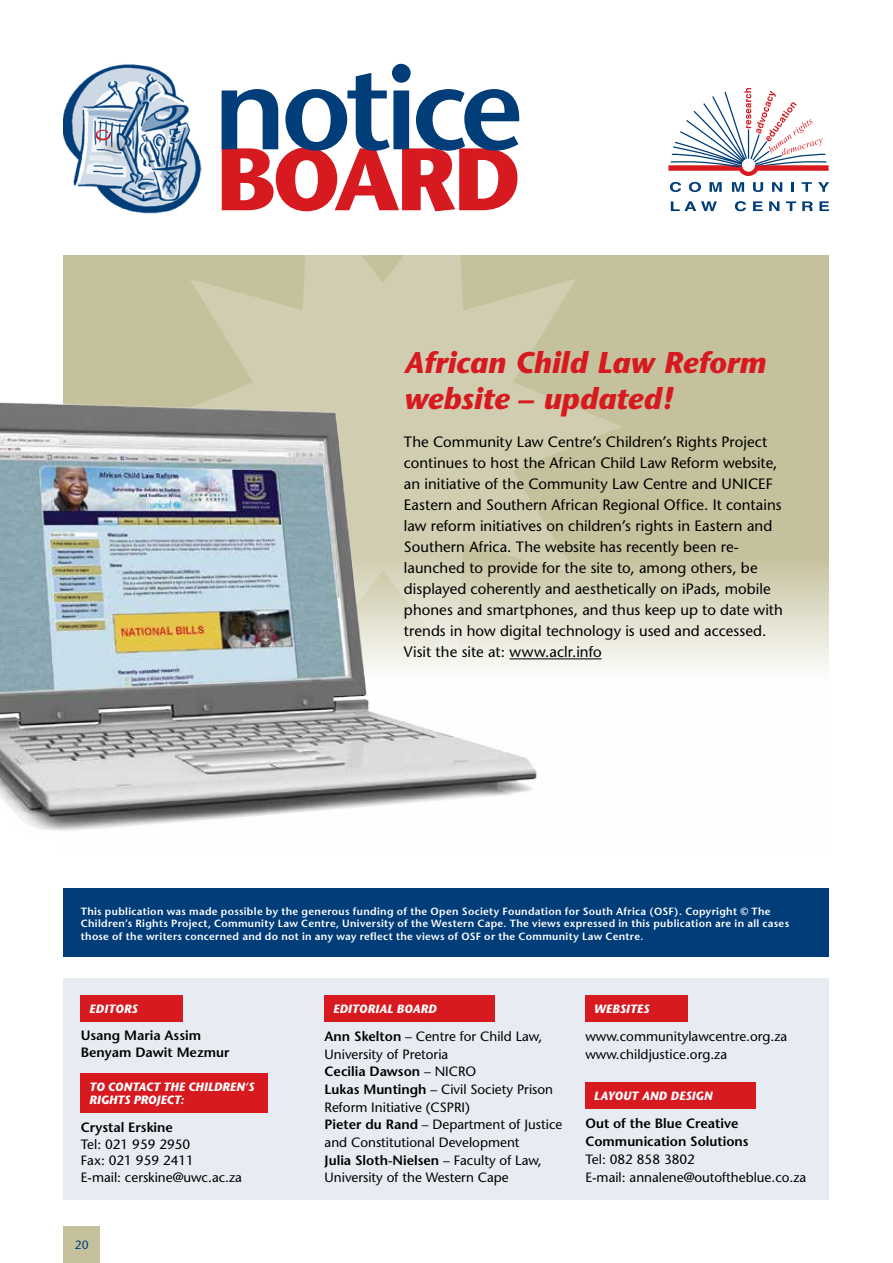
<style>
.page{position:relative;width:893px;height:1263px;background:#fff}
.page>*{position:absolute;margin:0;border:0;box-sizing:border-box;transform-origin:0 0}
.t1{font:italic 700 30px/36px "Stone Sans";color:#d71920}
.t2{font:15px/21px "Stone Sans";letter-spacing:.005em;color:#000}
.t3{font:13.5px/17.7px "Stone Sans";color:#000}
.t4{font:600 13.5px/16.8px "Stone Sans";color:#000}
.t5{font:italic 700 12px/13.5px "Stone Sans";letter-spacing:-.01em;color:#fff}
.t6{font:12px "Stone Sans";color:#003d79}
.t7{font:600 10.5px/12.6px "Stone Sans";letter-spacing:.03em;color:#fff}
.s1{font-weight:600}
</style>
<div class="page">
<div style="left:64px;top:1227px;width:36px;height:36px;background:#c5c19d"></div>
<svg style="left:64px;top:255px;width:765px;height:414px;background:#cbc8a8"></svg>
<svg style="left:144px;top:255px;width:478px;height:411px;background:#cbc7a7"></svg>
<div style="left:64px;top:978px;width:765px;height:221px;background:#e6ecf2"></div>
<svg style="left:222px;top:64px;width:298px;height:147px"></svg>
<img style="left:64px;top:64px;width:137px;height:150px">
<div style="left:98px;top:133px;width:31px;height:25px;background:#000;opacity:.75"></div>
<svg style="left:96px;top:130px;width:15px;height:10px"></svg>
<svg style="left:668px;top:88px;width:161px;height:88px"></svg>
<svg style="left:670px;top:182px;width:11px;height:10px"></svg>
<svg style="left:689px;top:182px;width:12px;height:10px"></svg>
<svg style="left:709px;top:182px;width:13px;height:10px"></svg>
<svg style="left:732px;top:182px;width:12px;height:10px"></svg>
<svg style="left:753px;top:182px;width:10px;height:10px"></svg>
<svg style="left:772px;top:182px;width:10px;height:10px"></svg>
<svg style="left:791px;top:182px;width:3px;height:10px"></svg>
<svg style="left:802px;top:182px;width:10px;height:10px"></svg>
<svg style="left:818px;top:182px;width:11px;height:10px"></svg>
<svg style="left:671px;top:201px;width:46px;height:10px"></svg>
<svg style="left:735px;top:201px;width:11px;height:10px"></svg>
<svg style="left:753px;top:201px;width:10px;height:10px"></svg>
<svg style="left:769px;top:201px;width:10px;height:10px"></svg>
<svg style="left:786px;top:201px;width:10px;height:10px"></svg>
<svg style="left:802px;top:201px;width:11px;height:10px"></svg>
<svg style="left:819px;top:201px;width:10px;height:10px"></svg>
<div style="left:81px;top:995px;width:102px;height:26px;background:#d71920"></div>
<div style="left:81px;top:1073px;width:187px;height:40px;background:#d71920"></div>
<div style="left:325px;top:995px;width:170px;height:26px;background:#d71920"></div>
<div style="left:585px;top:995px;width:102px;height:26px;background:#d71920"></div>
<div style="left:585px;top:1082px;width:170px;height:26px;background:#d71920"></div>
<hr style="left:509px;top:658px;width:93px;height:1px;background:#000">
<div style="left:64px;top:889px;width:765px;height:68px;background:#003d79"></div>
<img style="left:0;top:340px;width:596px;height:491px">
<h1 class="t1" style="left:404px;top:345px;width:363px">AFRICAN CHILD LAW REFORM<br>WEBSITE – UPDATED!</h1>
<p class="t2" style="left:404px;top:432px;width:381px">The Community Law Centre’s Children’s Rights Project continues to host the African Child Law Reform website, an initiative of the Community Law Centre and UNICEF Eastern and Southern African Regional Office. It contains law reform initiatives on children’s rights in Eastern and Southern Africa. The website has recently been re&shy;launched to provide for the site to, among others, be displayed coherently and aesthetically on iPads, mobile phones and smartphones, and thus keep up to date with trends in how digital technology is used and accessed.<br>Visit the site at: www.aclr.info</p>
<p class="t7" style="left:81px;top:905px;width:710px">This publication was made possible by the generous funding of the Open Society Foundation for South Africa (OSF). Copyright © The<br>Children’s Rights Project, Community Law Centre, University of the Western Cape. The views expressed in this publication are in all cases those of the writers concerned and do not in any way reflect the views of OSF or the Community Law Centre.</p>
<p class="t5" style="left:89px;top:1002px;width:50px">EDITORS</p>
<p class="t4" style="left:81px;top:1027px;width:150px">Usang Maria Assim<br>Benyam Dawit Mezmur</p>
<p class="t5" style="left:89px;top:1080px;width:166px">TO CONTACT THE CHILDREN‘S<br>RIGHTS PROJECT:</p>
<p class="t4" style="left:81px;top:1119px;width:94px">Crystal Erskine</p>
<p class="t3" style="left:81px;top:1135px;width:163px;line-height:16.8px">Tel: 021 959 2950<br>Fax: 021 959 2411<br>E-mail: cerskine@uwc.ac.za</p>
<p class="t6" style="left:75px;top:1238px;width:15px">20</p>
<p class="t5" style="left:333px;top:1002px;width:14px">EDITORIAL</p>
<p class="t5" style="left:396px;top:1002px;width:17px">BOARD</p>
<p class="t3" style="left:325px;top:1027px;width:239px"><span class="s1">Ann Skelton</span> – Centre for Child Law,<br>University of Pretoria<br><span class="s1">Cecilia Dawson</span> – NICRO<br><span class="s1">Lukas Muntingh</span> – Civil Society Prison<br>Reform Initiative (CSPRI)<br><span class="s1">Pieter du Rand</span> – Department of Justice and Constitutional Development<br><span class="s1">Julia Sloth-Nielsen</span> – Faculty of Law,<br>University of the Western Cape</p>
<p class="t5" style="left:594px;top:1002px;width:33px">WEBSITES</p>
<p class="t3" style="left:585px;top:1027px;width:203px">www.communitylawcentre.org.za www.childjustice.org.za</p>
<p class="t5" style="left:594px;top:1088px;width:16px">LAYOUT</p>
<p class="t5" style="left:642px;top:1088px;width:10px">AND</p>
<p class="t5" style="left:670px;top:1088px;width:8px">DESIGN</p>
<p class="t4" style="left:585px;top:1114px;width:165px;line-height:18px">Out of the Blue Creative<br>Communication Solutions</p>
<p class="t3" style="left:585px;top:1150px;width:222px">Tel: 082 858 3802<br>E-mail: annalene@outoftheblue.co.za</p>
</div>
